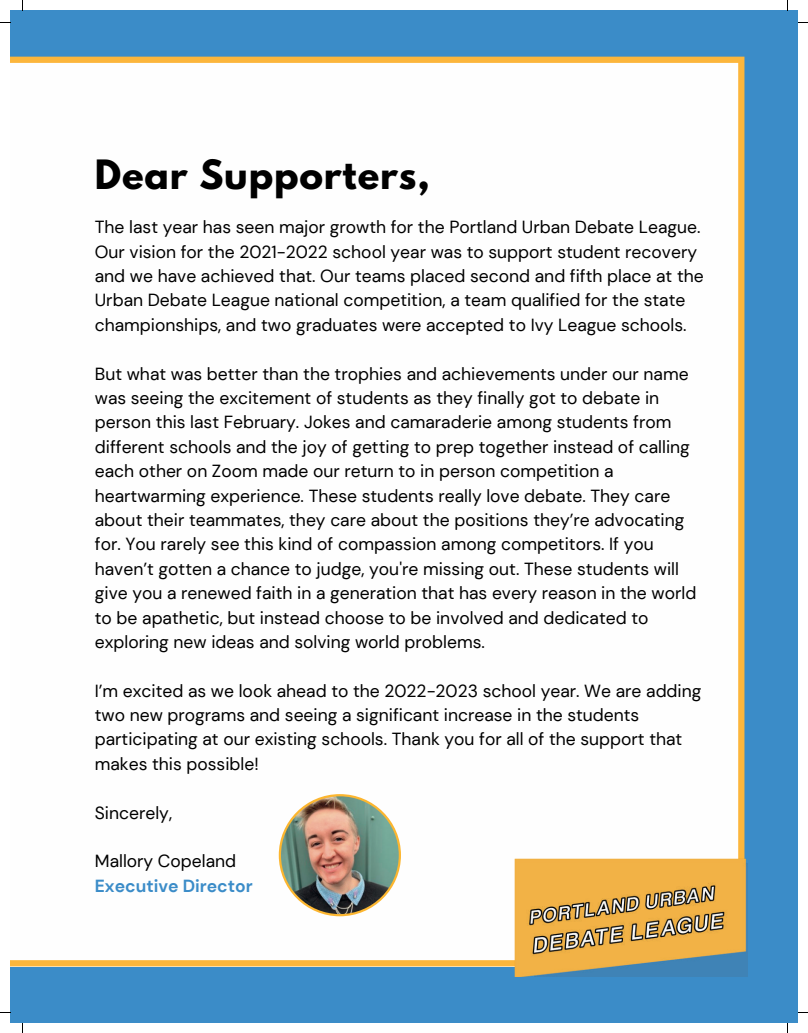
<style>
.page{position:relative;width:808px;height:1033px;background:#fff}
.page>*{position:absolute;margin:0;border:0;box-sizing:border-box;transform-origin:0 0}
.t1{font:700 35.75px "League Spartan";letter-spacing:.025em;color:#000}
.t2{font:17.5px/24.4px "DM Sans";color:#000}
.t3{font:700 17.5px "DM Sans";color:#3b8cc8}
</style>
<div class="page">
<div style="left:10px;top:10px;width:788px;height:1013px;background:#3b8cc8"></div>
<div style="left:10px;top:57px;width:734px;height:909px;background:#fefefe"></div>
<img style="left:511px;top:855px;width:236px;height:121px">
<h1 class="t1" style="left:95px;top:157px;width:336px">Dear Supporters,</h1>
<p class="t2" style="left:95px;top:215px;width:610px">The last year has seen major growth for the Portland Urban Debate League.<br>Our vision for the 2021-2022 school year was to support student recovery and we have achieved that. Our teams placed second and fifth place at the Urban Debate League national competition, a team qualified for the state championships, and two graduates were accepted to Ivy League schools.</p>
<p class="t2" style="left:95px;top:361px;width:603px">But what was better than the trophies and achievements under our name was seeing the excitement of students as they finally got to debate in person this last February. Jokes and camaraderie among students from different schools and the joy of getting to prep together instead of calling each other on Zoom made our return to in person competition a heartwarming experience. These students really love debate. They care about their teammates, they care about the positions they’re advocating for. You rarely see this kind of compassion among competitors. If you haven’t gotten a chance to judge, you're missing out. These students will give you a renewed faith in a generation that has every reason in the world to be apathetic, but instead choose to be involved and dedicated to exploring new ideas and solving world problems.</p>
<p class="t2" style="left:95px;top:678px;width:608px">I’m excited as we look ahead to the 2022-2023 school year. We are adding two new programs and seeing a significant increase in the students participating at our existing schools. Thank you for all of the support that makes this possible!</p>
<p class="t2" style="left:95px;top:800px;width:79px">Sincerely,</p>
<p class="t2" style="left:95px;top:849px;width:143px">Mallory Copeland</p>
<p class="t3" style="left:95px;top:874px;width:159px">Executive Director</p>
</div>
